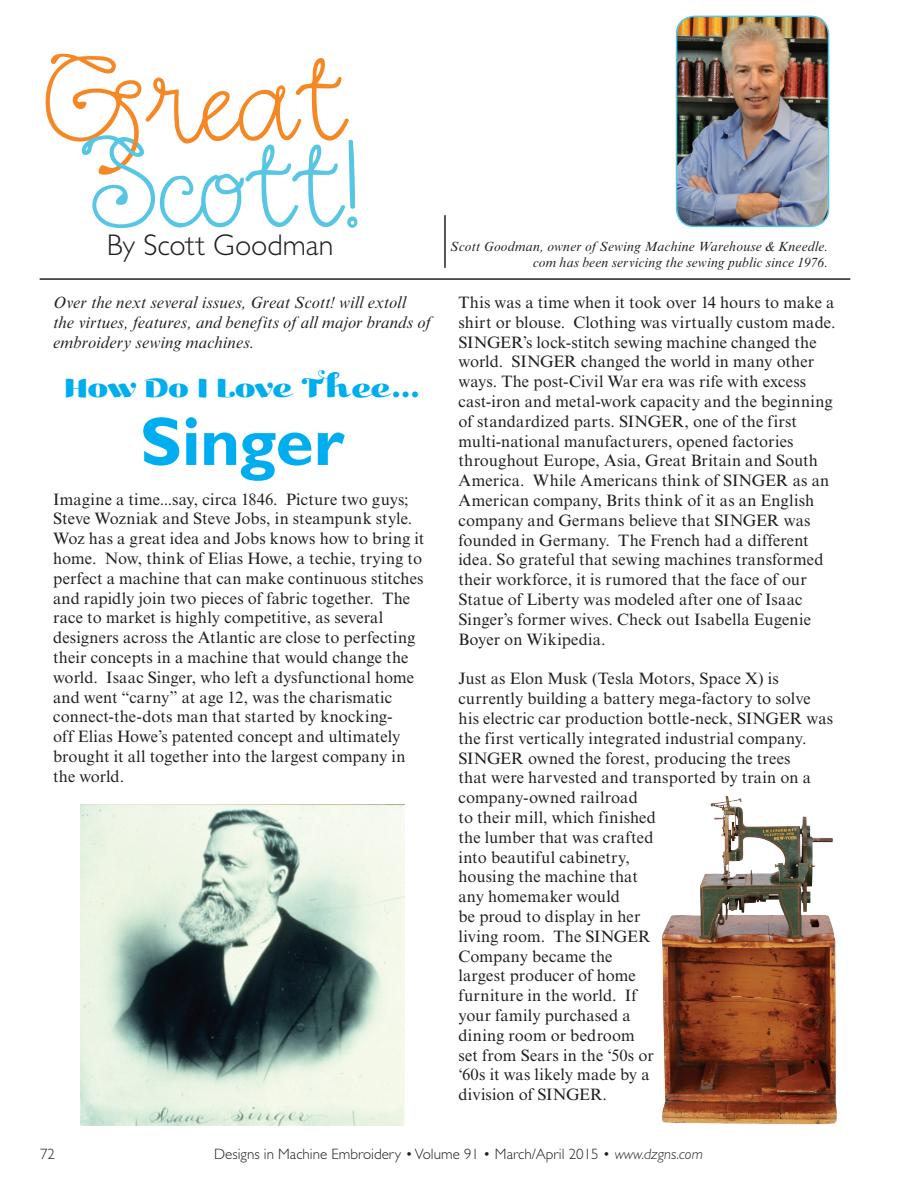
<style>
.page{position:relative;width:917px;height:1200px;background:#fff}
.page>*{position:absolute;margin:0;border:0;box-sizing:border-box;transform-origin:0 0}
.t1{font:700 69px "Gill Sans Std";letter-spacing:-.01em;color:#00aeef}
.t2{font:31.5px "Kari Display Pro";color:#00aeef}
.t3{font:300 30px "Gill Sans Std";color:#231f20}
.t4{font:16.5px/19.8px "Times New Roman MT Std";letter-spacing:.01em;color:#231f20}
.t5{font:italic 16.5px/19.8px "Times New Roman MT Std";letter-spacing:.005em;color:#231f20}
.t6{font:300 15px "Gill Sans Std";color:#231f20}
.t7{font:italic 13.5px/16.2px "Times New Roman MT Std";letter-spacing:.015em;color:#231f20;text-align:right}
.s1{font-style:italic}
</style>
<div class="page">
<img style="left:678px;top:16px;width:150px;height:210px">
<div style="left:675px;top:16px;width:154px;height:211px;border:2px solid #56c6e4;border-radius:18px"></div>
<hr style="left:40px;top:278px;width:810px;height:2px;background:#231f20">
<hr style="left:444px;top:215px;width:1px;height:53px;background:#231f20">
<svg style="left:45px;top:54px;width:312px;height:174px"></svg>
<img style="left:80px;top:805px;width:324px;height:320px">
<img style="left:662px;top:796px;width:175px;height:328px">
<h3 class="t3" style="left:107px;top:228px;width:228px">By Scott Goodman</h3>
<p class="t7" style="left:450px;top:238px;width:379px">Scott Goodman, owner of Sewing Machine Warehouse &amp; Kneedle. com has been servicing the sewing public since 1976.</p>
<p class="t5" style="left:53px;top:293px;width:379px">Over the next several issues, Great Scott! will extoll the virtues, features, and benefits of all major brands of embroidery sewing machines.</p>
<h2 class="t2" style="left:65px;top:367px;width:357px">How Do I Love Thee…</h2>
<h1 class="t1" style="left:140px;top:401px;width:205px">Singer</h1>
<p class="t4" style="left:53px;top:489px;width:372px">Imagine a time...say, circa 1846. Picture two guys; Steve Wozniak and Steve Jobs, in steampunk style.<br>Woz has a great idea and Jobs knows how to bring it home. Now, think of Elias Howe, a techie, trying to perfect a machine that can make continuous stitches and rapidly join two pieces of fabric together. The race to market is highly competitive, as several designers across the Atlantic are close to perfecting their concepts in a machine that would change the world. Isaac Singer, who left a dysfunctional home and went “carny” at age 12, was the charismatic connect-the-dots man that started by knocking-<br>off Elias Howe’s patented concept and ultimately brought it all together into the largest company in the world.</p>
<p class="t4" style="left:458px;top:292px;width:378px">This was a time when it took over 14 hours to make a shirt or blouse. Clothing was virtually custom made.<br>SINGER’s lock-stitch sewing machine changed the world. SINGER changed the world in many other ways. The post-Civil War era was rife with excess cast-iron and metal-work capacity and the beginning of standardized parts. SINGER, one of the first multi-national manufacturers, opened factories throughout Europe, Asia, Great Britain and South America. While Americans think of SINGER as an American company, Brits think of it as an English company and Germans believe that SINGER was founded in Germany. The French had a different idea. So grateful that sewing machines transformed their workforce, it is rumored that the face of our Statue of Liberty was modeled after one of Isaac Singer’s former wives. Check out Isabella Eugenie Boyer on Wikipedia.</p>
<p class="t4" style="left:458px;top:669px;width:376px">Just as Elon Musk (Tesla Motors, Space X) is currently building a battery mega-factory to solve his electric car production bottle-neck, SINGER was the first vertically integrated industrial company.<br>SINGER owned the forest, producing the trees<br>that were harvested and transported by train on a company-owned railroad<br>to their mill, which finished<br>the lumber that was crafted<br>into beautiful cabinetry,<br>housing the machine that<br>any homemaker would<br>be proud to display in her<br>living room. The SINGER<br>Company became the<br>largest producer of home<br>furniture in the world. If<br>your family purchased a<br>dining room or bedroom<br>set from Sears in the ‘50s or<br>‘60s it was likely made by a<br>division of SINGER.</p>
<p class="t6" style="left:40px;top:1145px;width:16px">72</p>
<p class="t6" style="left:214px;top:1145px;width:490px">Designs in Machine Embroidery • Volume 91 • March/April 2015 • <span class="s1">www.dzgns.com</span></p>
</div>
